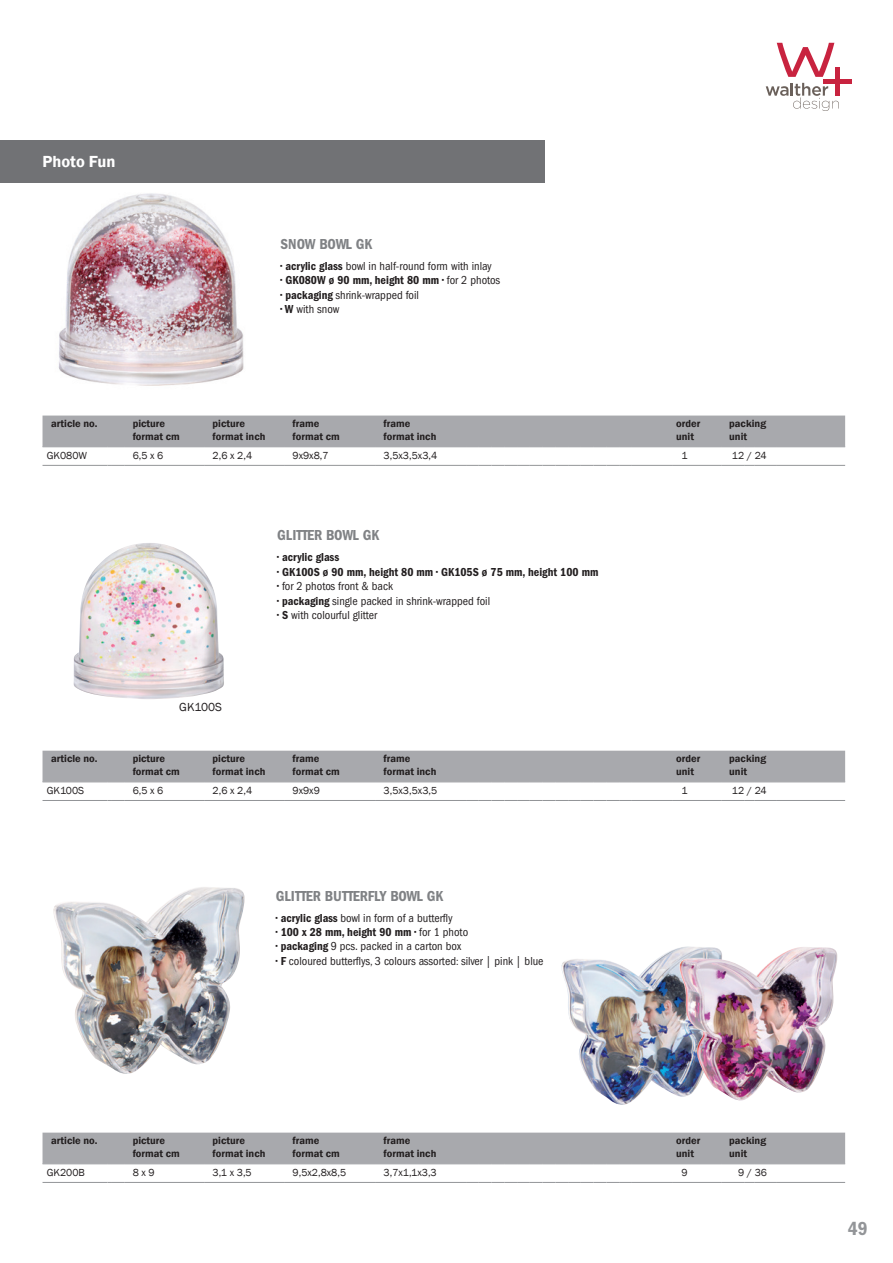
<style>
.page{position:relative;width:893px;height:1263px;background:#fff}
.page>*{position:absolute;margin:0;border:0;box-sizing:border-box;transform-origin:0 0}
.t1{font:19.5px "Franklin Gothic LT Pro Cn Dm";color:#939598}
.t2{font:600 16.5px "Franklin Gothic";color:#fff}
.t3{font:15px "Franklin Gothic LT Pro Cn Dm";color:#808285}
.t4{font:condensed 12px "Franklin Gothic LT Pro";color:#231f20}
.t5{font:12px "Franklin Gothic LT Pro Cn Dm";color:#231f20}
.t6{font:12px "Franklin Gothic";color:#231f20}
.t7{font:600 10.5px/12.6px "Franklin Gothic";color:#231f20}
.t8{font:10.5px "Franklin Gothic";color:#231f20}
.s1{font-family:"Franklin Gothic LT Pro Cn Dm";font-stretch:normal}
.s2{font-family:"Franklin Gothic LT Pro";font-stretch:condensed}
.s3{font-size:10.5px}
</style>
<div class="page">
<hr style="left:823px;top:79px;width:28px;height:4px;background:#c8233f">
<hr style="left:835px;top:67px;width:4px;height:29px;background:#c8233f">
<svg style="left:766px;top:83px;width:73px;height:28px"></svg>
<svg style="left:777px;top:43px;width:57px;height:34px"></svg>
<hr style="left:43px;top:465px;width:64px;height:1px;background:#939598">
<svg style="left:107px;top:465px;width:17px;height:1px"></svg>
<hr style="left:124px;top:465px;width:80px;height:1px;background:#939598">
<hr style="left:204px;top:465px;width:80px;height:1px;background:#939598">
<hr style="left:284px;top:465px;width:91px;height:1px;background:#939598">
<hr style="left:375px;top:465px;width:91px;height:1px;background:#939598">
<svg style="left:466px;top:465px;width:166px;height:1px"></svg>
<hr style="left:632px;top:465px;width:41px;height:1px;background:#939598">
<hr style="left:673px;top:465px;width:49px;height:1px;background:#939598">
<svg style="left:722px;top:465px;width:54px;height:1px"></svg>
<hr style="left:776px;top:465px;width:69px;height:1px;background:#939598">
<img style="left:58px;top:193px;width:186px;height:193px">
<hr style="left:43px;top:800px;width:64px;height:1px;background:#939598">
<svg style="left:107px;top:800px;width:17px;height:1px"></svg>
<hr style="left:124px;top:800px;width:80px;height:1px;background:#939598">
<hr style="left:204px;top:800px;width:80px;height:1px;background:#939598">
<hr style="left:284px;top:800px;width:91px;height:1px;background:#939598">
<hr style="left:375px;top:800px;width:91px;height:1px;background:#939598">
<svg style="left:466px;top:800px;width:166px;height:1px"></svg>
<hr style="left:632px;top:800px;width:41px;height:1px;background:#939598">
<hr style="left:673px;top:800px;width:49px;height:1px;background:#939598">
<svg style="left:722px;top:800px;width:54px;height:1px"></svg>
<hr style="left:776px;top:800px;width:69px;height:1px;background:#939598">
<hr style="left:43px;top:1182px;width:64px;height:1px;background:#939598">
<svg style="left:107px;top:1182px;width:17px;height:1px"></svg>
<hr style="left:124px;top:1182px;width:80px;height:1px;background:#939598">
<hr style="left:204px;top:1182px;width:80px;height:1px;background:#939598">
<hr style="left:284px;top:1182px;width:91px;height:1px;background:#939598">
<hr style="left:375px;top:1182px;width:91px;height:1px;background:#939598">
<svg style="left:466px;top:1182px;width:166px;height:1px"></svg>
<hr style="left:632px;top:1182px;width:41px;height:1px;background:#939598">
<hr style="left:673px;top:1182px;width:49px;height:1px;background:#939598">
<svg style="left:722px;top:1182px;width:54px;height:1px"></svg>
<hr style="left:776px;top:1182px;width:69px;height:1px;background:#939598">
<img style="left:73px;top:543px;width:151px;height:156px">
<img style="left:53px;top:887px;width:192px;height:187px">
<img style="left:561px;top:946px;width:129px;height:159px">
<img style="left:677px;top:947px;width:160px;height:154px">
<div style="left:43px;top:416px;width:802px;height:31px;background:#a8a9ad"></div>
<div style="left:43px;top:751px;width:802px;height:31px;background:#a8a9ad"></div>
<div style="left:43px;top:1132px;width:802px;height:32px;background:#a8a9ad"></div>
<div style="left:0;top:140px;width:544px;height:43px;background:#717275"></div>
<h2 class="t2" style="left:43px;top:152px;width:75px">Photo Fun</h2>
<p class="t3" style="left:281px;top:235px;width:93px">SNOW BOWL GK</p>
<p class="t4" style="left:281px;top:259px;width:213px"><span class="s1">• acrylic glass</span> bowl in half-round form with inlay</p>
<p class="t5" style="left:281px;top:273px;width:221px">• GK080W ø 90 mm, height 80 mm • <span class="s2">for 2 photos</span></p>
<p class="t4" style="left:281px;top:288px;width:140px"><span class="s1">• packaging</span> shrink-wrapped foil</p>
<p class="t4" style="left:281px;top:302px;width:60px"><span class="s1">• W</span> with snow</p>
<p class="t7" style="left:51px;top:417px;width:48px">article no.</p>
<p class="t7" style="left:133px;top:417px;width:49px">picture format cm</p>
<p class="t7" style="left:213px;top:417px;width:54px">picture format inch</p>
<p class="t7" style="left:293px;top:417px;width:49px">frame format cm</p>
<p class="t7" style="left:384px;top:417px;width:54px">frame format inch</p>
<p class="t7" style="left:676px;top:417px;width:26px">order unit</p>
<p class="t7" style="left:729px;top:417px;width:38px">packing unit</p>
<p class="t8" style="left:47px;top:449px;width:42px">GK080W</p>
<p class="t8" style="left:133px;top:449px;width:32px">6,5 x 6</p>
<p class="t8" style="left:213px;top:449px;width:41px">2,6 x 2,4</p>
<p class="t8" style="left:293px;top:449px;width:38px">9x9x8,7</p>
<p class="t8" style="left:384px;top:449px;width:55px">3,5x3,5x3,4</p>
<p class="t8" style="left:681px;top:449px;width:8px">1</p>
<p class="t8" style="left:732px;top:449px;width:36px">12 / 24</p>
<p class="t6" style="left:179px;top:699px;width:44px">GK100S</p>
<p class="t3" style="left:277px;top:527px;width:104px">GLITTER BOWL GK</p>
<p class="t5" style="left:277px;top:550px;width:63px">• acrylic glass</p>
<p class="t5" style="left:277px;top:565px;width:323px">• GK100S ø 90 mm, height 80 mm • GK105S ø 75 mm, height 100 mm</p>
<p class="t4" style="left:277px;top:579px;width:117px"><span class="s1">•</span> for 2 photos front &amp; back</p>
<p class="t4" style="left:277px;top:594px;width:214px"><span class="s1">• packaging</span> single packed in shrink-wrapped foil</p>
<p class="t4" style="left:277px;top:608px;width:102px"><span class="s1">• S</span> with colourful glitter</p>
<p class="t7" style="left:51px;top:753px;width:48px">article no.</p>
<p class="t7" style="left:133px;top:753px;width:49px">picture format cm</p>
<p class="t7" style="left:213px;top:753px;width:54px">picture format inch</p>
<p class="t7" style="left:293px;top:753px;width:49px">frame format cm</p>
<p class="t7" style="left:384px;top:753px;width:54px">frame format inch</p>
<p class="t7" style="left:676px;top:753px;width:26px">order unit</p>
<p class="t7" style="left:729px;top:753px;width:38px">packing unit</p>
<p class="t8" style="left:47px;top:784px;width:39px">GK100S</p>
<p class="t8" style="left:133px;top:784px;width:32px">6,5 x 6</p>
<p class="t8" style="left:213px;top:784px;width:41px">2,6 x 2,4</p>
<p class="t8" style="left:293px;top:784px;width:29px">9x9x9</p>
<p class="t8" style="left:384px;top:784px;width:55px">3,5x3,5x3,5</p>
<p class="t8" style="left:681px;top:784px;width:8px">1</p>
<p class="t8" style="left:732px;top:784px;width:36px">12 / 24</p>
<p class="t3" style="left:276px;top:887px;width:169px">GLITTER BUTTERFLY BOWL GK</p>
<p class="t4" style="left:276px;top:911px;width:178px"><span class="s1">• acrylic glass</span> bowl in form of a butterfly</p>
<p class="t5" style="left:276px;top:925px;width:194px">• 100 x 28 mm, height 90 mm • <span class="s2">for 1 photo</span></p>
<p class="t4" style="left:276px;top:940px;width:187px"><span class="s1">• packaging</span> 9 pcs. packed in a carton box</p>
<p class="t4" style="left:276px;top:954px;width:269px"><span class="s1">• F</span> coloured butterflys<span class="s3">,</span> 3 colours assorted<span class="s3">:</span> silver | pink | blue</p>
<p class="t7" style="left:51px;top:1134px;width:48px">article no.</p>
<p class="t7" style="left:133px;top:1134px;width:49px">picture format cm</p>
<p class="t7" style="left:213px;top:1134px;width:54px">picture format inch</p>
<p class="t7" style="left:293px;top:1134px;width:49px">frame format cm</p>
<p class="t7" style="left:384px;top:1134px;width:54px">frame format inch</p>
<p class="t7" style="left:676px;top:1134px;width:26px">order unit</p>
<p class="t7" style="left:729px;top:1134px;width:38px">packing unit</p>
<p class="t8" style="left:47px;top:1166px;width:40px">GK200B</p>
<p class="t8" style="left:133px;top:1166px;width:24px">8 x 9</p>
<p class="t8" style="left:213px;top:1166px;width:41px">3,1 x 3,5</p>
<p class="t8" style="left:293px;top:1166px;width:55px">9,5x2,8x8,5</p>
<p class="t8" style="left:384px;top:1166px;width:55px">3,7x1,1x3,3</p>
<p class="t8" style="left:681px;top:1166px;width:8px">9</p>
<p class="t8" style="left:738px;top:1166px;width:31px">9/36</p>
<h1 class="t1" style="left:848px;top:1217px;width:21px">49</h1>
</div>
